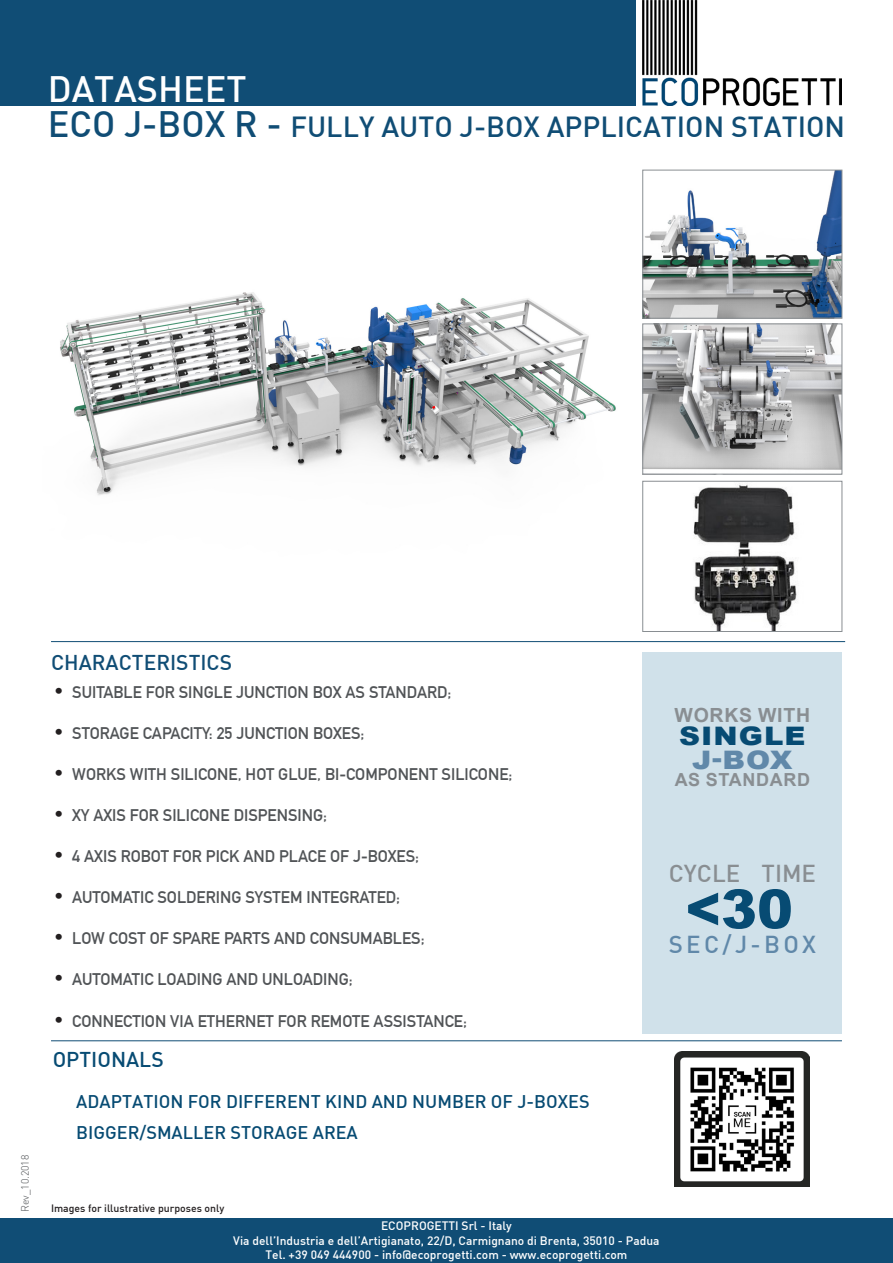
<style>
.page{position:relative;width:893px;height:1263px;background:#fff}
.page>*{position:absolute;margin:0;border:0;box-sizing:border-box;transform-origin:0 0}
.t1{font:900 54px "Arial";color:#074b73}
.t2{font:500 36px "DIN";color:#fff}
.t3{font:500 28.5px "DIN";color:#104d75}
.t4{font:900 25.5px/24px "Arial";letter-spacing:.035em;color:#074b73;text-align:center;scale:1.14 1}
.t5{font:500 24px "DIN";color:#898e92}
.t6{font:500 24px "DIN";letter-spacing:.14em;color:#6088a9}
.t7{font:500 21px "DIN";color:#104d75}
.t8{font:500 21px "DIN";color:#074b73}
.t9{font:700 19.5px "Arial";letter-spacing:.035em;color:#898e92}
.t10{font:500 18px "DIN";color:#074b73}
.t11{font:700 18px "Arial";letter-spacing:.035em;color:#898e92}
.t12{font:16.5px "DIN1451 Mittelschrift";color:#515457}
.t13{font:500 12px "DIN";color:#fff}
.t14{font:500 10.5px "DIN";color:#231f20}
.t15{font:300 10.5px "DIN";color:#515457}
.s1{font-size:36px}
.s2{font-family:"Arial";font-weight:700;font-size:21px;color:#231f20}
.s3{color:#6088a9}
</style>
<div class="page">
<div style="left:643px;top:653px;width:199px;height:381px;background:#d0e1ea"></div>
<div style="left:0;top:0;width:636px;height:105px;background:#104d75"></div>
<div style="left:0;top:1218px;width:893px;height:45px;background:#104d75"></div>
<img style="left:643px;top:0;width:199px;height:105px">
<img style="left:60px;top:292px;width:556px;height:203px">
<hr style="left:51px;top:1040px;width:791px;height:1px;background:#104d75">
<hr style="left:51px;top:641px;width:794px;height:1px;background:#104d75">
<img style="left:675px;top:1052px;width:135px;height:135px">
<img style="left:645px;top:172px;width:195px;height:144px">
<div style="left:643px;top:170px;width:199px;height:148px;border:1px solid #898e92"></div>
<img style="left:693px;top:483px;width:104px;height:147px">
<div style="left:643px;top:481px;width:199px;height:151px;border:1px solid #898e92"></div>
<img style="left:645px;top:326px;width:195px;height:144px">
<div style="left:643px;top:324px;width:199px;height:150px;border:1px solid #898e92"></div>
<p class="t2" style="left:48px;top:66px;width:200px">DATASHEET</p>
<p class="t3" style="left:48px;top:109px;width:799px"><span class="s1">ECO J-BOX R -</span> FULLY AUTO J-BOX APPLICATION STATION</p>
<p class="t15" style="left:19px;top:1212px;width:59px;rotate:-90deg">Rev_10.2018</p>
<p class="t7" style="left:51px;top:649px;width:183px">CHARACTERISTICS</p>
<p class="t12" style="left:55px;top:682px;width:398px"><span class="s2">•</span> SUITABLE FOR SINGLE JUNCTION BOX AS STANDARD;</p>
<p class="t12" style="left:55px;top:723px;width:311px"><span class="s2">•</span> STORAGE CAPACITY: 25 JUNCTION BOXES;</p>
<p class="t12" style="left:55px;top:765px;width:459px"><span class="s2">•</span> WORKS WITH SILICONE, HOT GLUE, BI-COMPONENT SILICONE;</p>
<p class="t12" style="left:55px;top:806px;width:273px"><span class="s2">•</span> XY AXIS FOR SILICONE DISPENSING;</p>
<p class="t12" style="left:55px;top:847px;width:365px"><span class="s2">•</span> 4 AXIS ROBOT FOR PICK AND PLACE OF J-BOXES;</p>
<p class="t12" style="left:55px;top:888px;width:346px"><span class="s2">•</span> AUTOMATIC SOLDERING SYSTEM INTEGRATED;</p>
<p class="t12" style="left:55px;top:929px;width:371px"><span class="s2">•</span> LOW COST OF SPARE PARTS AND CONSUMABLES;</p>
<p class="t12" style="left:55px;top:970px;width:299px"><span class="s2">•</span> AUTOMATIC LOADING AND UNLOADING;</p>
<p class="t12" style="left:55px;top:1011px;width:413px"><span class="s2">•</span> CONNECTION VIA ETHERNET FOR REMOTE ASSISTANCE;</p>
<p class="t8" style="left:53px;top:1046px;width:113px">OPTIONALS</p>
<p class="t10" style="left:76px;top:1090px;width:515px">ADAPTATION FOR DIFFERENT KIND AND NUMBER OF J-BOXES</p>
<p class="t10" style="left:76px;top:1121px;width:283px">BIGGER/SMALLER STORAGE AREA</p>
<p class="t9" style="left:675px;top:701px;width:137px">WORKS WITH</p>
<p class="t4" style="left:679px;top:723px;width:112px">SINGLE<br><span class="s3">J-BOX</span></p>
<p class="t11" style="left:675px;top:767px;width:137px">AS STANDARD</p>
<p class="t5" style="left:669px;top:858px;width:149px">CYCLE TIME</p>
<p class="t1" style="left:685px;top:870px;width:109px">&lt;30</p>
<p class="t6" style="left:669px;top:929px;width:149px">SEC/J-BOX</p>
<p class="t14" style="left:51px;top:1201px;width:175px">Images for illustrative purposes only</p>
<p class="t13" style="left:381px;top:1218px;width:132px">ECOPROGETTI Srl - Italy</p>
<p class="t13" style="left:233px;top:1232px;width:428px">Via dell’Industria e dell’Artigianato, 22/D, Carmignano di Brenta, 35010 - Padua</p>
<p class="t13" style="left:265px;top:1247px;width:363px">Tel. +39 049 444900 - info@ecoprogetti.com - www.ecoprogetti.com</p>
</div>
